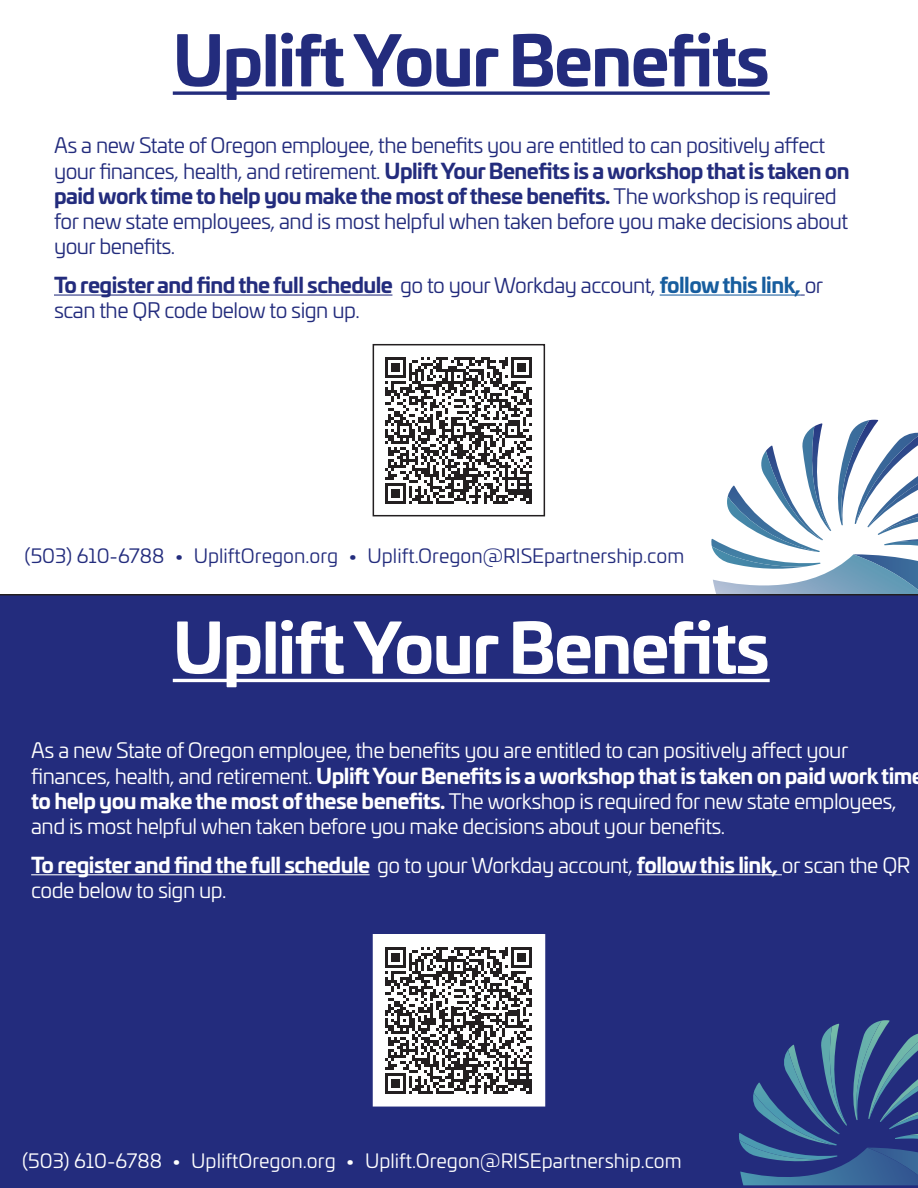
<style>
.page{position:relative;width:918px;height:1188px;background:#fff}
.page>*{position:absolute;margin:0;border:0;box-sizing:border-box;transform-origin:0 0}
.t1{font:700 67.5px "Univia Pro";letter-spacing:-.025em;color:#232c7d}
.t2{font:700 67.5px "Univia Pro";letter-spacing:-.025em;color:#fff}
.t3{font:21px/25.2px "Univia Pro";letter-spacing:-.025em;color:#232c7d}
.t4{font:21px/25.2px "Univia Pro";letter-spacing:-.025em;color:#fff}
.t5{font:19.5px "Univia Pro";color:#fff}
.t6{font:19.5px "Univia Pro";color:#232c7d}
.s1{font-weight:700}
.s2{font-weight:700;color:#175d9e}
</style>
<div class="page">
<div style="left:0;top:594px;width:918px;height:594px;background:#232c7d"></div>
<hr style="left:31px;top:874px;width:339px;height:1px;background:#fff">
<hr style="left:637px;top:874px;width:145px;height:1px;background:#fff">
<svg style="left:173px;top:91px;width:597px;height:4px;background:#454c91"></svg>
<hr style="left:173px;top:679px;width:597px;height:3px;background:#fff">
<hr style="left:54px;top:295px;width:338px;height:1px;background:#232c7d">
<hr style="left:660px;top:295px;width:140px;height:1px;background:#175d9e">
<div style="left:695px;top:986px;width:223px;height:199px;background:#232c7d"></div>
<svg style="left:739px;top:1020px;width:179px;height:165px"></svg>
<svg style="left:711px;top:420px;width:207px;height:174px"></svg>
<div style="left:374px;top:935px;width:170px;height:171px;background:#fff"></div>
<svg style="left:386px;top:947px;width:146px;height:147px"></svg>
<svg style="left:385px;top:357px;width:147px;height:147px"></svg>
<hr style="left:529px;top:489px;width:3px;height:15px;background:#231f20">
<div style="left:373px;top:344px;width:172px;height:172px;border:2px solid #231f20"></div>
<p class="t1" style="left:173px;top:7px;width:598px">Uplift Your Benefits</p>
<p class="t3" style="left:54px;top:132px;width:797px">As a new State of Oregon employee, the benefits you are entitled to can positively affect your finances, health, and retirement. <span class="s1">Uplift Your Benefits is a workshop that is taken on paid work time to help you make the most of these benefits.</span> The workshop is required for new state employees, and is most helpful when taken before you make decisions about your benefits.</p>
<p class="t3" style="left:54px;top:272px;width:771px"><span class="s1">To register and find the full schedule</span> go to your Workday account, <span class="s2">follow this link,</span> or scan the QR code below to sign up.</p>
<p class="t6" style="left:25px;top:542px;width:661px">(503) 610-6788 • UpliftOregon.org • Uplift.Oregon@RISEpartnership.com</p>
<p class="t2" style="left:173px;top:594px;width:598px">Uplift Your Benefits</p>
<p class="t4" style="left:31px;top:737px;width:883px">As a new State of Oregon employee, the benefits you are entitled to can positively affect your finances, health, and retirement. <span class="s1">Uplift Your Benefits is a workshop that is taken on paid work tim to help you make the most of these benefits.</span> The workshop is required for new state employees, and is most helpful when taken before you make decisions about your benefits.</p>
<p class="t4" style="left:31px;top:851px;width:881px"><span class="s1">To register and find the full schedule</span> go to your Workday account, <span class="s1">follow this link,</span> or scan the QR code below to sign up.</p>
<p class="t5" style="left:22px;top:1146px;width:661px">(503) 610-6788 • UpliftOregon.org • Uplift.Oregon@RISEpartnership.com</p>
</div>
